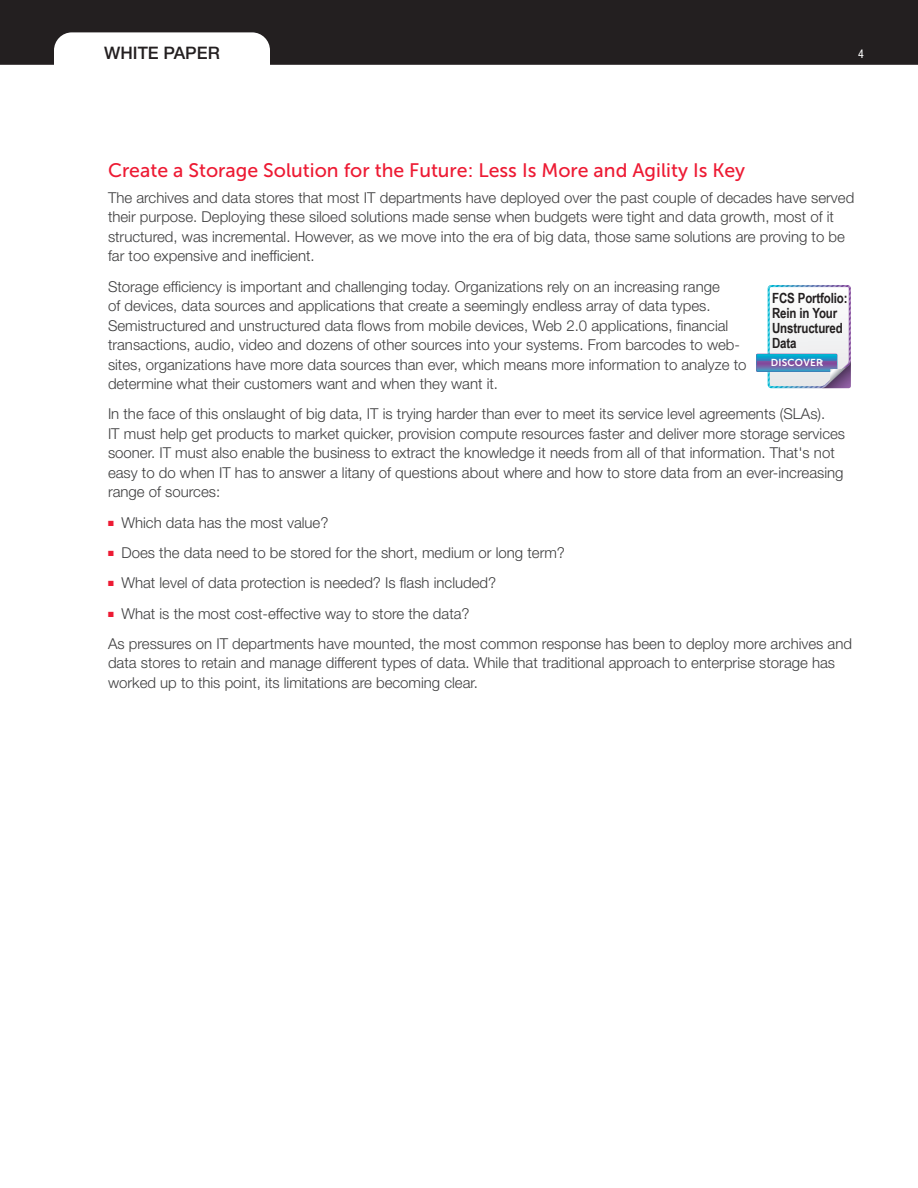
<style>
.page{position:relative;width:918px;height:1188px;background:#fff}
.page>*{position:absolute;margin:0;border:0;box-sizing:border-box;transform-origin:0 0}
.t1{font:19.5px "Museo Sans 500";color:#ed1a33}
.t2{font:500 17.25px "Helvetica Neue LT Std";color:#231f20}
.t3{font:300 15px/19.5px "Helvetica Neue LT Std";color:#3e3e3f}
.t4{font:700 14.1px/14.7px "Arial Narrow";letter-spacing:-.01em;color:#231f20}
.t5{font:condensed 12px "Helvetica Neue LT Std";color:#fff}
.t6{font:10.05px "Museo Sans 700";letter-spacing:.025em;color:#fff}
.s1{color:#ed1a33}
</style>
<div class="page">
<svg style="left:0;top:0;width:918px;height:65px;background:#3d393a"></svg>
<svg style="left:756px;top:285px;width:95px;height:103px"></svg>
<p class="t2" style="left:104px;top:42px;width:117px">WHITE PAPER</p>
<p class="t5" style="left:858px;top:47px;width:7px">4</p>
<h1 class="t1" style="left:108px;top:159px;width:639px">Create a Storage Solution for the Future: Less Is More and Agility Is Key</h1>
<p class="t3" style="left:108px;top:187px;width:748px">The archives and data stores that most IT departments have deployed over the past couple of decades have served their purpose. Deploying these siloed solutions made sense when budgets were tight and data growth, most of it structured, was incremental. However, as we move into the era of big data, those same solutions are proving to be far too expensive and inefficient.</p>
<p class="t3" style="left:108px;top:276px;width:640px">Storage efficiency is important and challenging today. Organizations rely on an increasing range<br>of devices, data sources and applications that create a seemingly endless array of data types.<br>Semistructured and unstructured data flows from mobile devices, Web 2.0 applications, financial transactions, audio, video and dozens of other sources into your systems. From barcodes to web&shy;sites, organizations have more data sources than ever, which means more information to analyze to determine what their customers want and when they want it.</p>
<p class="t3" style="left:108px;top:404px;width:739px">In the face of this onslaught of big data, IT is trying harder than ever to meet its service level agreements (SLAs).<br>IT must help get products to market quicker, provision compute resources faster and deliver more storage services sooner. IT must also enable the business to extract the knowledge it needs from all of that information. That's not easy to do when IT has to answer a litany of questions about where and how to store data from an ever-increasing range of sources:</p>
<p class="t3" style="left:108px;top:512px;width:222px"><span class="s1">■</span> Which data has the most value?</p>
<p class="t3" style="left:108px;top:543px;width:458px"><span class="s1">■</span> Does the data need to be stored for the short, medium or long term?</p>
<p class="t3" style="left:108px;top:573px;width:390px"><span class="s1">■</span> What level of data protection is needed? Is flash included?</p>
<p class="t3" style="left:108px;top:598px;width:746px;line-height:30.3px"><span class="s1">■</span> What is the most cost-effective way to store the data?<br>As pressures on IT departments have mounted, the most common response has been to deploy more archives and</p>
<p class="t3" style="left:108px;top:653px;width:729px">data stores to retain and manage different types of data. While that traditional approach to enterprise storage has worked up to this point, its limitations are becoming clear.</p>
<p class="t4" style="left:772px;top:290px;width:77px">FCS Portfolio:<br>Rein in Your<br>Unstructured<br>Data</p>
<p class="t6" style="left:771px;top:357px;width:54px">DISCOVER</p>
</div>
